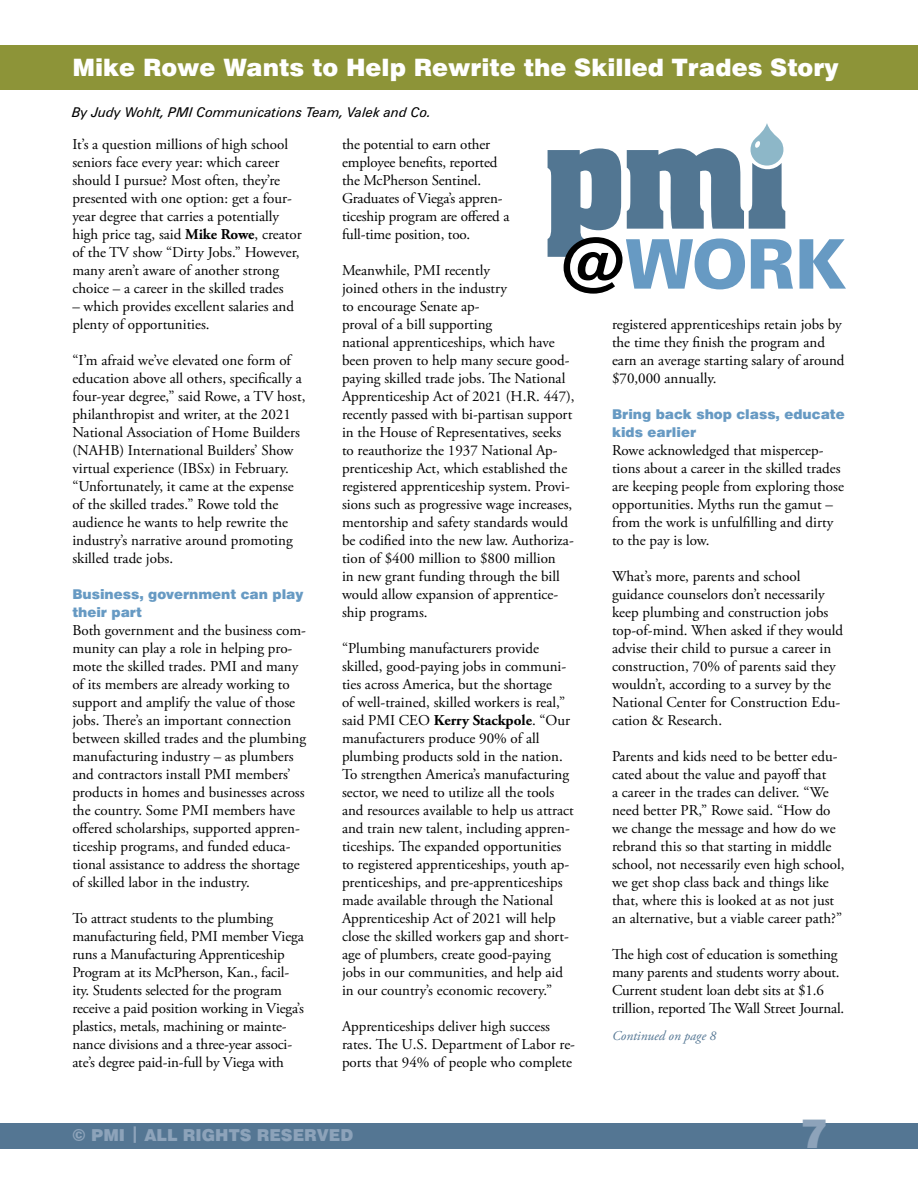
<style>
.page{position:relative;width:918px;height:1188px;background:#fff}
.page>*{position:absolute;margin:0;border:0;box-sizing:border-box;transform-origin:0 0}
.t1{font:900 40.5px "Swiss 721 BT";color:#8da3ba}
.inside_headline{font:900 24px "Swiss 721 BT";color:#fff}
.t2{font:900 16.5px "Swiss 721 BT";color:#8da3ba}
.body{font:15px/18px "Adobe Garamond Pro";color:#000}
.firstlinebold{font:900 13.5px/18px "Swiss 721 BT";color:#679ac3}
.byline{font:italic 13.5px "Zurich BT";color:#000}
.t3{font:italic 13.5px "Adobe Garamond Pro";color:#547693}
.s1{font-weight:700}
</style>
<div class="page">
<div style="left:0;top:45px;width:918px;height:45px;background:#8d9438"></div>
<div style="left:0;top:1123px;width:918px;height:25px;background:#547693"></div>
<svg style="left:751px;top:123px;width:32px;height:43px"></svg>
<svg style="left:548px;top:141px;width:245px;height:153px"></svg>
<svg style="left:800px;top:239px;width:46px;height:50px"></svg>
<p class="inside_headline" style="left:72px;top:53px;width:768px">Mike Rowe Wants to Help Rewrite the Skilled Trades Story</p>
<p class="byline" style="left:72px;top:104px;width:361px">By Judy Wohlt, PMI Communications Team, Valek and Co.</p>
<p class="body" style="left:72px;top:136px;width:231px">It’s a question millions of high school seniors face every year: which career should I pursue? Most often, they’re presented with one option: get a four&shy;year degree that carries a potentially high price tag, said <span class="s1">Mike Rowe</span>, creator of the TV show “Dirty Jobs.” However, many aren’t aware of another strong choice – a career in the skilled trades</p>
<p class="body" style="left:72px;top:298px;width:223px">– which provides excellent salaries and plenty of opportunities.</p>
<p class="body" style="left:72px;top:352px;width:235px">“I’m afraid we’ve elevated one form of education above all others, specifically a four-year degree,” said Rowe, a TV host, philanthropist and writer, at the 2021<br>National Association of Home Builders (NAHB) International Builders’ Show virtual experience (IBSx) in February. “Unfortunately, it came at the expense of the skilled trades.” Rowe told the audience he wants to help rewrite the industry’s narrative around promoting skilled trade jobs.</p>
<p class="firstlinebold" style="left:72px;top:585px;width:233px">Business, government can play their part</p>
<p class="body" style="left:72px;top:622px;width:235px">Both government and the business com&shy;munity can play a role in helping pro&shy;mote the skilled trades. PMI and many of its members are already working to support and amplify the value of those jobs. There’s an important connection between skilled trades and the plumbing manufacturing industry – as plumbers and contractors install PMI members’ products in homes and businesses across the country. Some PMI members have offered scholarships, supported appren&shy;ticeship programs, and funded educa&shy;tional assistance to address the shortage of skilled labor in the industry.</p>
<p class="body" style="left:72px;top:910px;width:233px">To attract students to the plumbing manufacturing field, PMI member Viega runs a Manufacturing Apprenticeship Program at its McPherson, Kan., facil&shy;ity. Students selected for the program receive a paid position working in Viega’s plastics, metals, machining or mainte&shy;nance divisions and a three-year associ&shy;ate’s degree paid-in-full by Viega with</p>
<p class="body" style="left:342px;top:136px;width:169px">the potential to earn other employee benefits, reported the McPherson Sentinel.<br>Graduates of Viega’s appren&shy;ticeship program are offered a full-time position, too.</p>
<p class="body" style="left:342px;top:262px;width:234px">Meanwhile, PMI recently<br>joined others in the industry<br>to encourage Senate ap-<br>proval of a bill supporting<br>national apprenticeships, which have been proven to help many secure good&shy;paying skilled trade jobs. The National Apprenticeship Act of 2021 (H.R. 447), recently passed with bi-partisan support in the House of Representatives, seeks to reauthorize the 1937 National Ap&shy;prenticeship Act, which established the registered apprenticeship system. Provi&shy;sions such as progressive wage increases, mentorship and safety standards would be codified into the new law. Authoriza&shy;tion of $400 million to $800 million<br>in new grant funding through the bill would allow expansion of apprentice&shy;ship programs.</p>
<p class="body" style="left:342px;top:640px;width:233px">“Plumbing manufacturers provide skilled, good-paying jobs in communi&shy;ties across America, but the shortage<br>of well-trained, skilled workers is real,” said PMI CEO <span class="s1">Kerry Stackpole</span>. “Our manufacturers produce 90% of all plumbing products sold in the nation.<br>To strengthen America’s manufacturing sector, we need to utilize all the tools and resources available to help us attract and train new talent, including appren&shy;ticeships. The expanded opportunities to registered apprenticeships, youth ap&shy;prenticeships, and pre-apprenticeships made available through the National Apprenticeship Act of 2021 will help close the skilled workers gap and short&shy;age of plumbers, create good-paying jobs in our communities, and help aid in our country’s economic recovery.”</p>
<p class="body" style="left:342px;top:1018px;width:235px">Apprenticeships deliver high success rates. The U.S. Department of Labor re&shy;ports that 94% of people who complete</p>
<p class="body" style="left:612px;top:316px;width:234px">registered apprenticeships retain jobs by the time they finish the program and earn an average starting salary of around $70,000 annually.</p>
<p class="firstlinebold" style="left:612px;top:405px;width:234px">Bring back shop class, educate kids earlier</p>
<p class="body" style="left:612px;top:442px;width:233px">Rowe acknowledged that mispercep&shy;tions about a career in the skilled trades are keeping people from exploring those opportunities. Myths run the gamut – from the work is unfulfilling and dirty to the pay is low.</p>
<p class="body" style="left:612px;top:568px;width:233px">What’s more, parents and school guidance counselors don’t necessarily keep plumbing and construction jobs top-of-mind. When asked if they would advise their child to pursue a career in construction, 70% of parents said they wouldn’t, according to a survey by the National Center for Construction Edu&shy;cation &amp; Research.</p>
<p class="body" style="left:612px;top:748px;width:234px">Parents and kids need to be better edu&shy;cated about the value and payoff that<br>a career in the trades can deliver. “We need better PR,” Rowe said. “How do we change the message and how do we rebrand this so that starting in middle school, not necessarily even high school, we get shop class back and things like that, where this is looked at as not just an alternative, but a viable career path?”</p>
<p class="body" style="left:612px;top:946px;width:234px">The high cost of education is something many parents and students worry about.<br>Current student loan debt sits at $1.6 trillion, reported The Wall Street Journal.</p>
<p class="t3" style="left:612px;top:1028px;width:106px">Continued on page 8</p>
<p class="t2" style="left:72px;top:1125px;width:283px">© PMI | ALL RIGHTS RESERVED</p>
<h1 class="t1" style="left:801px;top:1109px;width:28px">7</h1>
</div>
